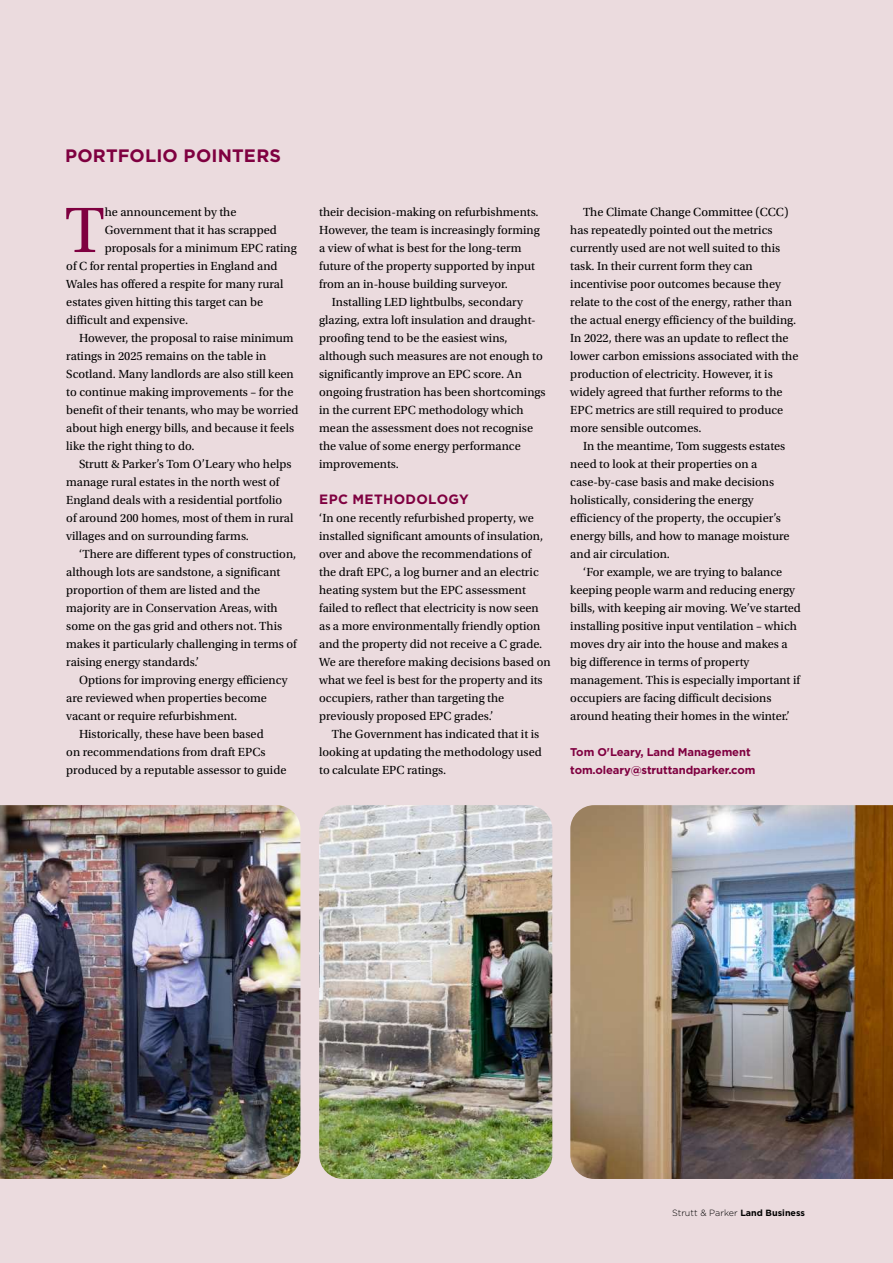
<style>
.page{position:relative;width:893px;height:1263px;background:#ebdbde}
.page>*{position:absolute;margin:0;border:0;box-sizing:border-box;transform-origin:0 0}
.t1{font:67.5px "Utopia Std";color:#7f0040}
.t2{font:700 18px "Gotham";letter-spacing:.01em;color:#7f0040}
.t3{font:700 13.5px "Gotham";letter-spacing:.03em;color:#7f0040}
.t4{font:12.3px/18px "Utopia Std";color:#000}
.t5{font:700 11.25px/18px "Gotham";letter-spacing:-.01em;color:#7f0040}
.t6{font:300 9px "Gotham";color:#000}
.s1{font-weight:700}
</style>
<div class="page">
<img style="left:0;top:805px;width:300px;height:374px">
<img style="left:319px;top:805px;width:233px;height:374px">
<img style="left:570px;top:805px;width:323px;height:374px">
<h2 class="t2" style="left:65px;top:148px;width:218px">PORTFOLIO POINTERS</h2>
<h1 class="t1" style="left:65px;top:202px;width:41px">T</h1>
<p class="t4" style="left:105px;top:204px;width:133px">he announcement by the</p>
<p class="t4" style="left:105px;top:222px;width:174px">Government that it has scrapped</p>
<p class="t4" style="left:105px;top:240px;width:194px">proposals for a minimum EPC rating</p>
<p class="t4" style="left:66px;top:258px;width:213px">of C for rental properties in England and</p>
<p class="t4" style="left:66px;top:276px;width:219px">Wales has offered a respite for many rural</p>
<p class="t4" style="left:66px;top:294px;width:198px">estates given hitting this target can be</p>
<p class="t4" style="left:66px;top:312px;width:123px">difficult and expensive.</p>
<p class="t4" style="left:79px;top:330px;width:216px">However, the proposal to raise minimum</p>
<p class="t4" style="left:66px;top:348px;width:202px">ratings in 2025 remains on the table in</p>
<p class="t4" style="left:66px;top:366px;width:229px">Scotland. Many landlords are also still keen</p>
<p class="t4" style="left:66px;top:384px;width:229px">to continue making improvements – for the</p>
<p class="t4" style="left:66px;top:402px;width:234px">benefit of their tenants, who may be worried</p>
<p class="t4" style="left:66px;top:420px;width:229px">about high energy bills, and because it feels</p>
<p class="t4" style="left:66px;top:438px;width:130px">like the right thing to do.</p>
<p class="t4" style="left:79px;top:456px;width:214px">Strutt &amp; Parker’s Tom O’Leary who helps</p>
<p class="t4" style="left:66px;top:474px;width:215px">manage rural estates in the north west of</p>
<p class="t4" style="left:66px;top:492px;width:217px">England deals with a residential portfolio</p>
<p class="t4" style="left:66px;top:510px;width:229px">of around 200 homes, most of them in rural</p>
<p class="t4" style="left:66px;top:528px;width:184px">villages and on surrounding farms.</p>
<p class="t4" style="left:79px;top:546px;width:219px">‘There are different types of construction,</p>
<p class="t4" style="left:66px;top:564px;width:216px">although lots are sandstone, a significant</p>
<p class="t4" style="left:66px;top:582px;width:195px">proportion of them are listed and the</p>
<p class="t4" style="left:66px;top:600px;width:213px">majority are in Conservation Areas, with</p>
<p class="t4" style="left:66px;top:618px;width:217px">some on the gas grid and others not. This</p>
<p class="t4" style="left:66px;top:636px;width:232px">makes it particularly challenging in terms of</p>
<p class="t4" style="left:66px;top:654px;width:134px">raising energy standards.’</p>
<p class="t4" style="left:79px;top:672px;width:210px">Options for improving energy efficiency</p>
<p class="t4" style="left:66px;top:690px;width:202px">are reviewed when properties become</p>
<p class="t4" style="left:66px;top:708px;width:173px">vacant or require refurbishment.</p>
<p class="t4" style="left:79px;top:726px;width:186px">Historically, these have been based</p>
<p class="t4" style="left:66px;top:744px;width:201px">on recommendations from draft EPCs</p>
<p class="t4" style="left:66px;top:762px;width:222px">produced by a reputable assessor to guide</p>
<p class="t4" style="left:319px;top:204px;width:222px">their decision-making on refurbishments.<br>However, the team is increasingly forming a view of what is best for the long-term future of the property supported by input from an in-house building surveyor.</p>
<p class="t4" style="left:319px;top:294px;width:228px;text-indent:13px">Installing LED lightbulbs, secondary glazing, extra loft insulation and draught&shy;proofing tend to be the easiest wins, although such measures are not enough to significantly improve an EPC score. An ongoing frustration has been shortcomings in the current EPC methodology which mean the assessment does not recognise the value of some energy performance improvements.</p>
<p class="t3" style="left:319px;top:493px;width:151px">EPC METHODOLOGY</p>
<p class="t4" style="left:319px;top:510px;width:233px">‘In one recently refurbished property, we installed significant amounts of insulation, over and above the recommendations of the draft EPC, a log burner and an electric heating system but the EPC assessment failed to reflect that electricity is now seen as a more environmentally friendly option and the property did not receive a C grade.<br>We are therefore making decisions based on what we feel is best for the property and its occupiers, rather than targeting the previously proposed EPC grades.’</p>
<p class="t4" style="left:319px;top:726px;width:224px;text-indent:13px">The Government has indicated that it is looking at updating the methodology used to calculate EPC ratings.</p>
<p class="t4" style="left:570px;top:204px;width:230px;text-indent:13px">The Climate Change Committee (CCC) has repeatedly pointed out the metrics currently used are not well suited to this task. In their current form they can incentivise poor outcomes because they relate to the cost of the energy, rather than the actual energy efficiency of the building.<br>In 2022, there was an update to reflect the lower carbon emissions associated with the production of electricity. However, it is widely agreed that further reforms to the EPC metrics are still required to produce more sensible outcomes.</p>
<p class="t4" style="left:570px;top:438px;width:221px;text-indent:13px">In the meantime, Tom suggests estates need to look at their properties on a case-by-case basis and make decisions holistically, considering the energy efficiency of the property, the occupier’s energy bills, and how to manage moisture and air circulation.</p>
<p class="t4" style="left:570px;top:564px;width:232px;text-indent:13px">‘For example, we are trying to balance keeping people warm and reducing energy bills, with keeping air moving. We’ve started installing positive input ventilation – which moves dry air into the house and makes a big difference in terms of property management. This is especially important if occupiers are facing difficult decisions around heating their homes in the winter.’</p>
<p class="t5" style="left:570px;top:744px;width:187px">Tom O'Leary, Land Management tom.oleary@struttandparker.com</p>
<p class="t6" style="left:672px;top:1209px;width:135px">Strutt &amp; Parker <span class="s1">Land Business</span></p>
</div>
